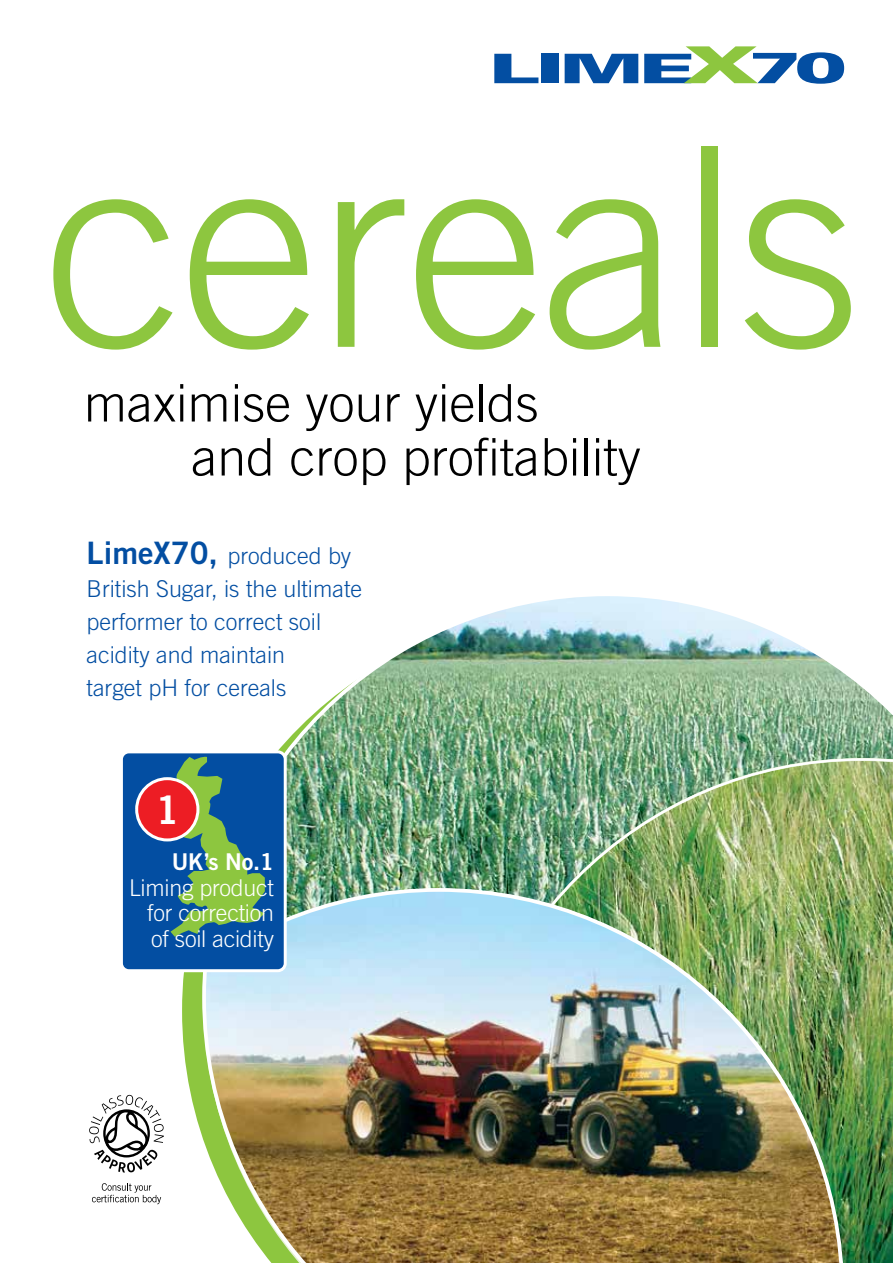
<style>
.page{position:relative;width:893px;height:1263px;background:#fff}
.page>*{position:absolute;margin:0;border:0;box-sizing:border-box;transform-origin:0 0}
.t1{font:300 278.25px "Trade Gothic";letter-spacing:-.01em;color:#8dc63f}
.t2{font:300 51.75px/54px "Trade Gothic";color:#000}
.t3{font:39px "Trade Gothic Bold Two";color:#fff}
.t4{font:300 23.25px/33px "Trade Gothic";color:#034ea2}
.t5{font:300 23.1px/26px "Trade Gothic";letter-spacing:-.01em;color:#fff;text-align:justify}
.t6{font:23.1px "Trade Gothic Bold Two";color:#fff}
.s1{font-family:"Trade Gothic Bold Two";font-weight:400;font-size:30.9px}
</style>
<div class="page">
<img style="left:202px;top:596px;width:691px;height:667px">
<svg style="left:89px;top:1095px;width:75px;height:78px"></svg>
<svg style="left:92px;top:1183px;width:69px;height:21px"></svg>
<div style="left:121px;top:752px;width:164px;height:219px;background:#034ea2;border-radius:7px"></div>
<div style="left:120px;top:750px;width:167px;height:222px;border:3px solid #fff;border-radius:7px"></div>
<svg style="left:170px;top:756px;width:95px;height:181px"></svg>
<div style="left:135px;top:777px;width:64px;height:64px;background:#ed1d24;border:3px solid #fff;border-radius:50%"></div>
<svg style="left:494px;top:54px;width:44px;height:29px"></svg>
<div style="left:542px;top:54px;width:17px;height:29px;background:#034ea2"></div>
<svg style="left:565px;top:54px;width:73px;height:29px"></svg>
<svg style="left:644px;top:46px;width:200px;height:38px"></svg>
<h1 class="t1" style="left:43px;top:83px;width:819px">cereals</h1>
<h2 class="t2" style="left:191px;top:375px;width:451px;text-indent:-108px">maximise your yields<br>and crop profitability</h2>
<p class="t4" style="left:87px;top:539px;width:277px"><span class="s1">LimeX70,</span> produced by<br>British Sugar, is the ultimate performer to correct soil acidity and maintain<br>target pH for cereals</p>
<h3 class="t3" style="left:155px;top:785px;width:25px">1</h3>
<p class="t6" style="left:172px;top:847px;width:104px">UK’s No.1</p>
<p class="t5" style="left:147px;top:874px;width:128px;text-indent:-18px">Liming product for correction of soil acidity</p>
</div>
